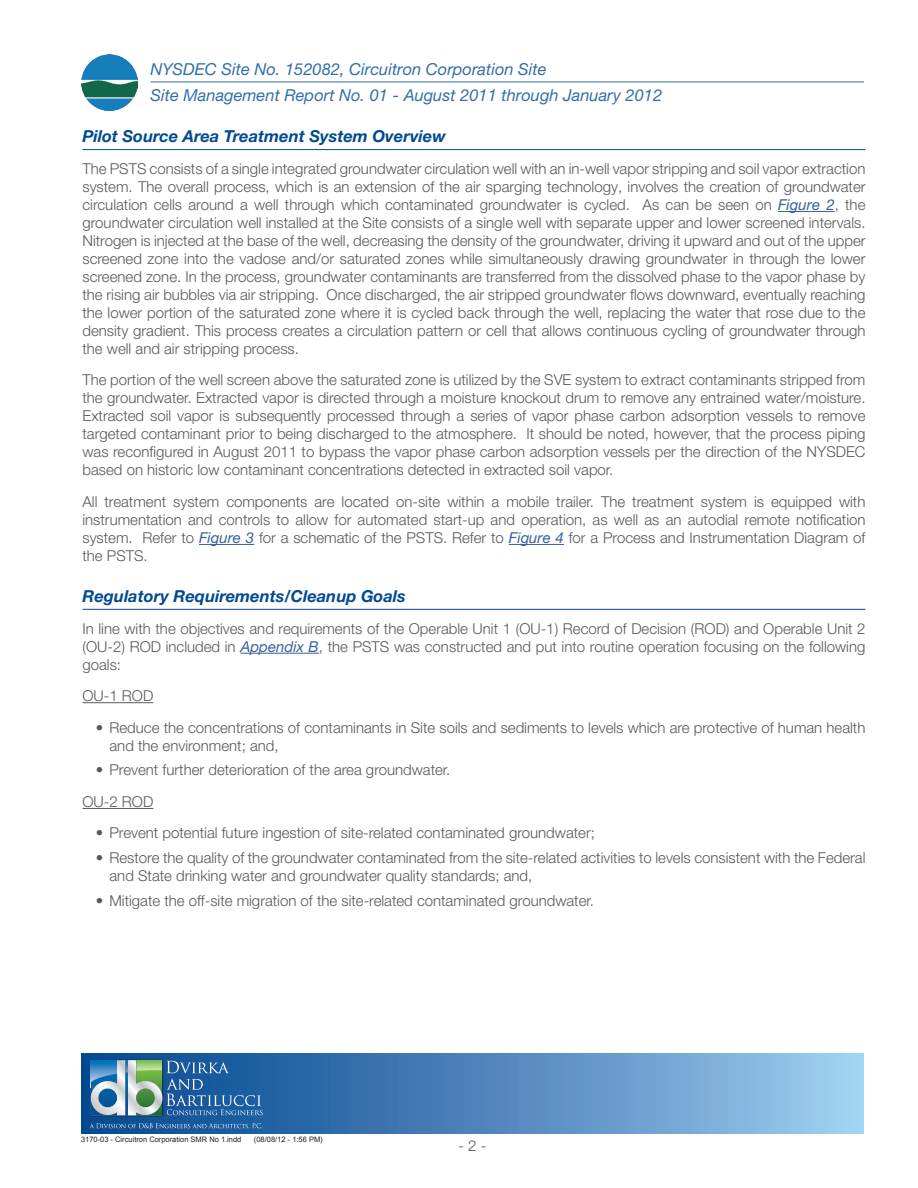
<style>
.page{position:relative;width:918px;height:1188px;background:#fff}
.page>*{position:absolute;margin:0;border:0;box-sizing:border-box;transform-origin:0 0}
.t1{font:italic 16.5px/26.5px "Helvetica Neue LT Pro";color:#014a91}
.Heading_1{font:italic 700 16.5px "Helvetica Neue LT Pro";color:#014a91}
.Body_Text{font:300 15px/18px "Helvetica Neue LT Pro";color:#57585a;text-align:justify}
.Bullets_Reg{font:300 15px/18px "Helvetica Neue LT Pro";color:#57585a}
.Bullets_Numbered{font:300 15px "Helvetica Neue LT Pro";color:#57585a}
.t2{font:7.5px "Arial";color:#231f20}
.s1{font-weight:400;font-style:italic;color:#3660a0}
</style>
<div class="page">
<hr style="left:151px;top:82px;width:713px;height:1px;background:#014a91">
<img style="left:81px;top:54px;width:56px;height:56px">
<div style="left:81px;top:1053px;width:783px;height:81px;background:linear-gradient(to right,#00428c,#9ecbee)"></div>
<img style="left:89px;top:1059px;width:75px;height:59px">
<svg style="left:91px;top:1060px;width:172px;height:55px;background:#5689aa"></svg>
<svg style="left:90px;top:1123px;width:173px;height:6px"></svg>
<hr style="left:82px;top:149px;width:784px;height:1px;background:#014a91">
<hr style="left:778px;top:211px;width:57px;height:1px;background:#3660a0">
<hr style="left:199px;top:544px;width:55px;height:1px;background:#3660a0">
<hr style="left:509px;top:544px;width:55px;height:1px;background:#3660a0">
<hr style="left:82px;top:609px;width:784px;height:1px;background:#014a91">
<hr style="left:240px;top:653px;width:79px;height:1px;background:#3660a0">
<hr style="left:82px;top:702px;width:71px;height:1px;background:#57585a">
<hr style="left:82px;top:808px;width:71px;height:1px;background:#57585a">
<p class="t1" style="left:151px;top:55px;width:513px">NYSDEC Site No. 152082, Circuitron Corporation Site<br>Site Management Report No. 01 - August 2011 through January 2012</p>
<p class="Heading_1" style="left:82px;top:126px;width:365px">Pilot Source Area Treatment System Overview</p>
<p class="Body_Text" style="left:82px;top:159px;width:785px">The PSTS consists of a single integrated groundwater circulation well with an in-well vapor stripping and soil vapor extraction system. The overall process, which is an extension of the air sparging technology, involves the creation of groundwater circulation cells around a well through which contaminated groundwater is cycled. As can be seen on <span class="s1">Figure 2</span>, the groundwater circulation well installed at the Site consists of a single well with separate upper and lower screened intervals.<br>Nitrogen is injected at the base of the well, decreasing the density of the groundwater, driving it upward and out of the upper screened zone into the vadose and/or saturated zones while simultaneously drawing groundwater in through the lower screened zone. In the process, groundwater contaminants are transferred from the dissolved phase to the vapor phase by the rising air bubbles via air stripping. Once discharged, the air stripped groundwater flows downward, eventually reaching the lower portion of the saturated zone where it is cycled back through the well, replacing the water that rose due to the density gradient. This process creates a circulation pattern or cell that allows continuous cycling of groundwater through the well and air stripping process.</p>
<p class="Body_Text" style="left:82px;top:371px;width:785px">The portion of the well screen above the saturated zone is utilized by the SVE system to extract contaminants stripped from the groundwater. Extracted vapor is directed through a moisture knockout drum to remove any entrained water/moisture.<br>Extracted soil vapor is subsequently processed through a series of vapor phase carbon adsorption vessels to remove targeted contaminant prior to being discharged to the atmosphere. It should be noted, however, that the process piping was reconfigured in August 2011 to bypass the vapor phase carbon adsorption vessels per the direction of the NYSDEC based on historic low contaminant concentrations detected in extracted soil vapor.</p>
<p class="Body_Text" style="left:82px;top:492px;width:785px">All treatment system components are located on-site within a mobile trailer. The treatment system is equipped with instrumentation and controls to allow for automated start-up and operation, as well as an autodial remote notification system. Refer to <span class="s1">Figure 3</span> for a schematic of the PSTS. Refer to <span class="s1">Figure 4</span> for a Process and Instrumentation Diagram of the PSTS.</p>
<p class="Heading_1" style="left:82px;top:586px;width:325px">Regulatory Requirements/Cleanup Goals</p>
<p class="Body_Text" style="left:82px;top:619px;width:785px">In line with the objectives and requirements of the Operable Unit 1 (OU-1) Record of Decision (ROD) and Operable Unit 2 (OU-2) ROD included in <span class="s1">Appendix B</span>, the PSTS was constructed and put into routine operation focusing on the following goals:</p>
<p class="Body_Text" style="left:82px;top:687px;width:72px">OU-1 ROD</p>
<p class="Bullets_Reg" style="left:109px;top:718px;width:757px;text-indent:-14px">• Reduce the concentrations of contaminants in Site soils and sediments to levels which are protective of human health and the environment; and,</p>
<p class="Bullets_Reg" style="left:96px;top:761px;width:356px">• Prevent further deterioration of the area groundwater.</p>
<p class="Body_Text" style="left:82px;top:792px;width:72px">OU-2 ROD</p>
<p class="Bullets_Reg" style="left:96px;top:824px;width:500px">• Prevent potential future ingestion of site-related contaminated groundwater;</p>
<p class="Bullets_Reg" style="left:109px;top:849px;width:758px;text-indent:-14px">• Restore the quality of the groundwater contaminated from the site-related activities to levels consistent with the Federal and State drinking water and groundwater quality standards; and,</p>
<p class="Bullets_Reg" style="left:96px;top:891px;width:500px">• Mitigate the off-site migration of the site-related contaminated groundwater.</p>
<p class="t2" style="left:81px;top:1135px;width:162px">3170-03 - Circuitron Corporation SMR No 1.indd</p>
<p class="t2" style="left:254px;top:1135px;width:70px">(08/08/12 - 1:56 PM)</p>
<p class="Bullets_Numbered" style="left:459px;top:1136px;width:29px">- 2 -</p>
</div>
